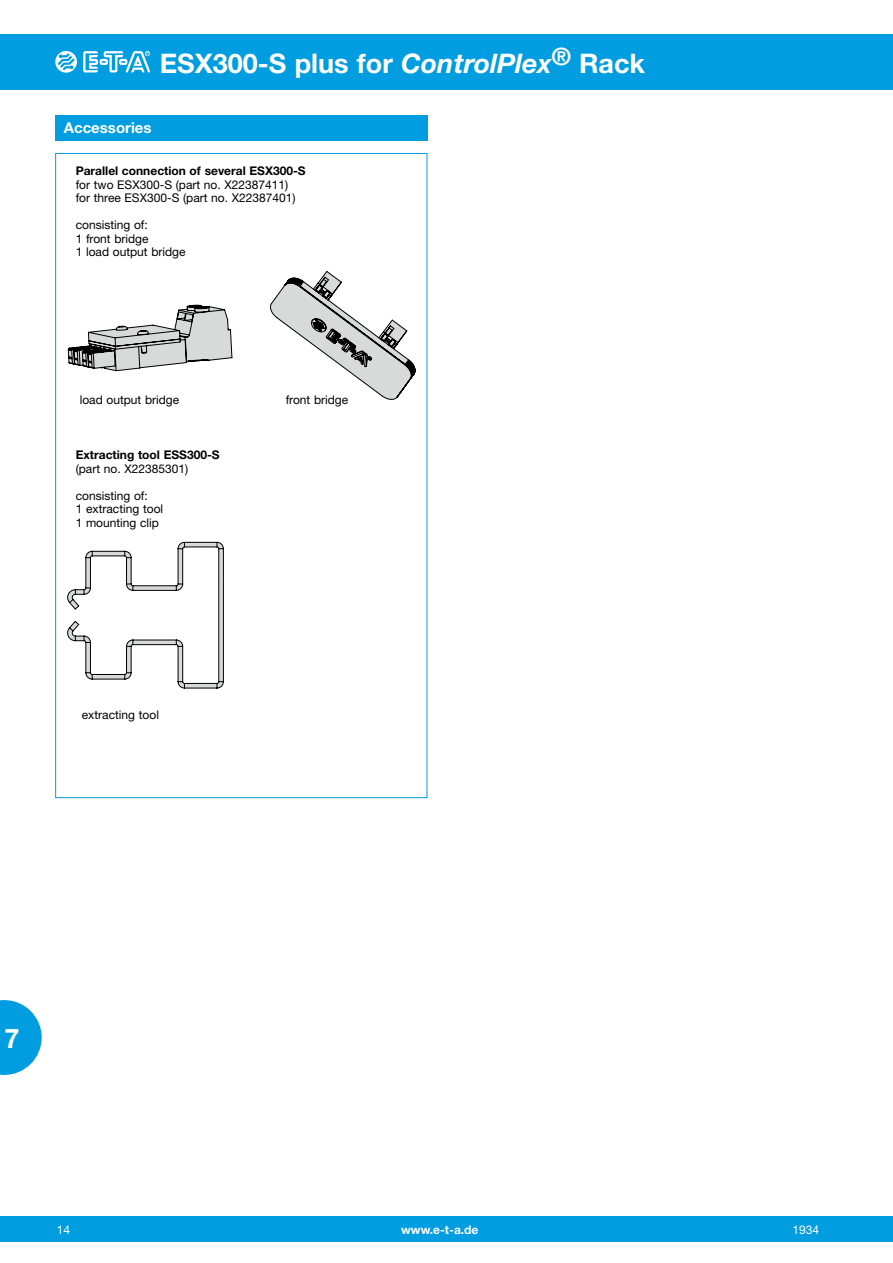
<style>
.page{position:relative;width:893px;height:1263px;background:#fff}
.page>*{position:absolute;margin:0;border:0;box-sizing:border-box;transform-origin:0 0}
.t1{font:700 27px "Helvetica Neue LT";color:#fff}
.t2{font:700 15px "Helvetica Neue LT";color:#fff}
.t3{font:12px/13.5px "Helvetica Neue LT";color:#000}
.t4{font:700 12px "Helvetica Neue LT";color:#000}
.t5{font:700 12px "Helvetica Neue LT";color:#fff}
.t6{font:12px "Helvetica Neue LT";color:#fff}
.s1{font-style:italic}
</style>
<div class="page">
<div style="left:0;top:1216px;width:893px;height:26px;background:#009de0"></div>
<div style="left:0;top:34px;width:893px;height:55px;background:#009de0"></div>
<svg style="left:55px;top:51px;width:22px;height:22px"></svg>
<svg style="left:83px;top:51px;width:67px;height:21px"></svg>
<svg style="left:0;top:1000px;width:42px;height:75px"></svg>
<div style="left:55px;top:115px;width:372px;height:25px;background:#009de0"></div>
<svg style="left:286px;top:271px;width:129px;height:107px"></svg>
<svg style="left:67px;top:282px;width:345px;height:403px"></svg>
<svg style="left:67px;top:542px;width:156px;height:146px"></svg>
<h1 class="t1" style="left:160px;top:46px;width:487px">ESX300-S plus for <span class="s1">ControlPlex</span><sup>®</sup> Rack</h1>
<p class="t2" style="left:64px;top:118px;width:89px">Accessories</p>
<p class="t4" style="left:76px;top:164px;width:232px">Parallel connection of several ESX300-S</p>
<p class="t3" style="left:76px;top:178px;width:221px">for two ESX300-S (part no. X22387411) for three ESX300-S (part no. X22387401)</p>
<p class="t3" style="left:76px;top:218px;width:111px">consisting of:<br>1 front bridge<br>1 load output bridge</p>
<p class="t3" style="left:80px;top:393px;width:101px">load output bridge</p>
<p class="t3" style="left:286px;top:393px;width:64px">front bridge</p>
<p class="t4" style="left:76px;top:447px;width:146px">Extracting tool ESS300-S</p>
<p class="t3" style="left:76px;top:461px;width:114px">(part no. X22385301)</p>
<p class="t3" style="left:76px;top:488px;width:89px">consisting of:<br>1 extracting tool<br>1 mounting clip</p>
<p class="t3" style="left:82px;top:708px;width:79px">extracting tool</p>
<h1 class="t1" style="left:4px;top:1022px;width:17px">7</h1>
<p class="t6" style="left:57px;top:1222px;width:15px">14</p>
<p class="t5" style="left:401px;top:1222px;width:79px">www.e-t-a.de</p>
<p class="t6" style="left:792px;top:1222px;width:28px">1934</p>
</div>
